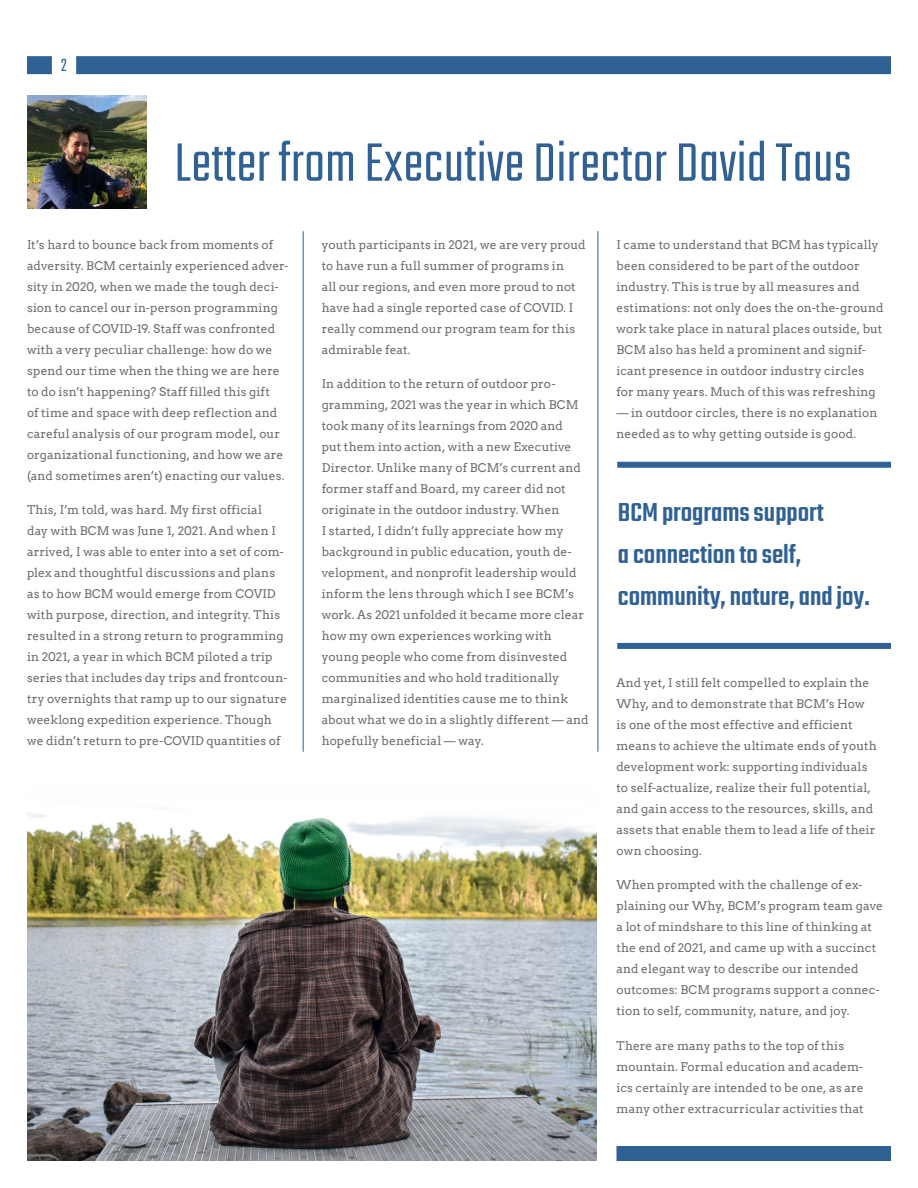
<style>
.page{position:relative;width:918px;height:1188px;background:#fff}
.page>*{position:absolute;margin:0;border:0;box-sizing:border-box;transform-origin:0 0}
.TITLE_LARGE{font:300 60px "Teko";letter-spacing:.01em;color:#306195}
.EXCERPT{font:500 28.5px/42px "Teko";color:#306195}
.t1{font:300 19.5px "Teko";color:#306195}
.BODY___ARVO_8_14{font:12px/21px "Arvo";letter-spacing:.005em;color:#6c6d70}
</style>
<div class="page">
<div style="left:616px;top:1146px;width:275px;height:15px;background:#306195"></div>
<img style="left:27px;top:95px;width:120px;height:113px">
<img style="left:27px;top:812px;width:569px;height:349px">
<div style="left:76px;top:56px;width:815px;height:18px;background:#306195"></div>
<div style="left:27px;top:56px;width:25px;height:18px;background:#306195"></div>
<hr style="left:303px;top:231px;width:1px;height:521px;background:#236194">
<hr style="left:598px;top:231px;width:1px;height:521px;background:#236194">
<div style="left:617px;top:462px;width:274px;height:6px;background:#306195"></div>
<div style="left:617px;top:643px;width:274px;height:6px;background:#306195"></div>
<h3 class="t1" style="left:61px;top:54px;width:7px">2</h3>
<p class="TITLE_LARGE" style="left:174px;top:129px;width:679px">Letter from Executive Director David Taus</p>
<p class="BODY___ARVO_8_14" style="left:27px;top:234px;width:263px">It’s hard to bounce back from moments of adversity. BCM certainly experienced adver&shy;sity in 2020, when we made the tough deci&shy;sion to cancel our in-person programming because of COVID-19. Staff was confronted with a very peculiar challenge: how do we spend our time when the thing we are here to do isn’t happening? Staff filled this gift<br>of time and space with deep reflection and careful analysis of our program model, our organizational functioning, and how we are (and sometimes aren’t) enacting our values.</p>
<p class="BODY___ARVO_8_14" style="left:27px;top:499px;width:262px">This, I’m told, was hard. My first official<br>day with BCM was June 1, 2021. And when I arrived, I was able to enter into a set of com&shy;plex and thoughtful discussions and plans as to how BCM would emerge from COVID with purpose, direction, and integrity. This resulted in a strong return to programming in 2021, a year in which BCM piloted a trip series that includes day trips and frontcoun&shy;try overnights that ramp up to our signature weeklong expedition experience. Though we didn’t return to pre-COVID quantities of</p>
<p class="BODY___ARVO_8_14" style="left:322px;top:234px;width:265px">youth participants in 2021, we are very proud to have run a full summer of programs in<br>all our regions, and even more proud to not have had a single reported case of COVID. I really commend our program team for this admirable feat.</p>
<p class="BODY___ARVO_8_14" style="left:322px;top:373px;width:268px">In addition to the return of outdoor pro&shy;gramming, 2021 was the year in which BCM took many of its learnings from 2020 and<br>put them into action, with a new Executive Director. Unlike many of BCM’s current and former staff and Board, my career did not originate in the outdoor industry. When<br>I started, I didn’t fully appreciate how my background in public education, youth de&shy;velopment, and nonprofit leadership would inform the lens through which I see BCM’s work. As 2021 unfolded it became more clear how my own experiences working with young people who come from disinvested communities and who hold traditionally marginalized identities cause me to think about what we do in a slightly different — and hopefully beneficial — way.</p>
<p class="BODY___ARVO_8_14" style="left:616px;top:234px;width:269px">I came to understand that BCM has typically been considered to be part of the outdoor industry. This is true by all measures and estimations: not only does the on-the-ground work take place in natural places outside, but BCM also has held a prominent and signif&shy;icant presence in outdoor industry circles for many years. Much of this was refreshing</p>
<p class="BODY___ARVO_8_14" style="left:616px;top:402px;width:262px">— in outdoor circles, there is no explanation needed as to why getting outside is good.</p>
<p class="EXCERPT" style="left:618px;top:493px;width:253px">BCM programs support<br>a connection to self, community, nature, and joy.</p>
<p class="BODY___ARVO_8_14" style="left:616px;top:672px;width:262px">And yet, I still felt compelled to explain the Why, and to demonstrate that BCM’s How is one of the most effective and efficient means to achieve the ultimate ends of youth development work: supporting individuals to self-actualize, realize their full potential, and gain access to the resources, skills, and assets that enable them to lead a life of their own choosing.</p>
<p class="BODY___ARVO_8_14" style="left:616px;top:875px;width:268px">When prompted with the challenge of ex&shy;plaining our Why, BCM’s program team gave a lot of mindshare to this line of thinking at the end of 2021, and came up with a succinct and elegant way to describe our intended outcomes: BCM programs support a connec&shy;tion to self, community, nature, and joy.</p>
<p class="BODY___ARVO_8_14" style="left:616px;top:1035px;width:249px">There are many paths to the top of this mountain. Formal education and academ&shy;ics certainly are intended to be one, as are many other extracurricular activities that</p>
</div>
